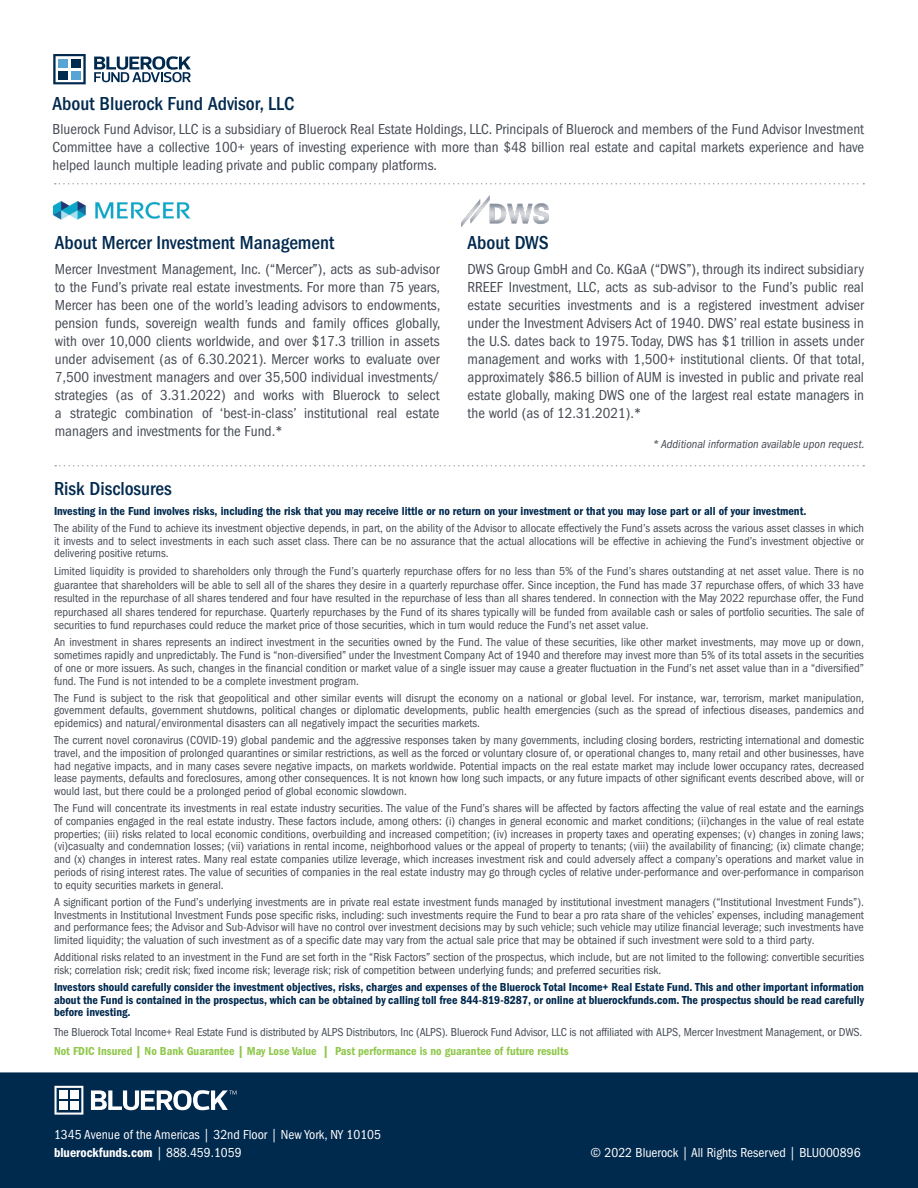
<style>
.page{position:relative;width:918px;height:1188px;background:#fff}
.page>*{position:absolute;margin:0;border:0;box-sizing:border-box;transform-origin:0 0}
.t1{font:500 condensed 19.5px "ITC Franklin Gothic Std";color:#00294e}
.t2{font:condensed 15px/18px "ITC Franklin Gothic Std";color:#464b54;text-align:justify}
.t3{font:condensed 13.5px "ITC Franklin Gothic Std";color:#fff}
.t4{font:13.5px "ITC Franklin Gothic Std Dm Cd";color:#fff}
.t5{font:condensed 12px/12.8px "ITC Franklin Gothic Std";color:#464b54;text-align:justify}
.t6{font:12px/12.8px "ITC Franklin Gothic Std Dm Cd";color:#00294e;text-align:justify}
.t7{font:12px "ITC Franklin Gothic Std Dm Cd";color:#90c84c}
.t8{font:italic condensed 12px "ITC Franklin Gothic Std";color:#464b54}
.s1{font-family:"ITC Franklin Gothic Std";font-stretch:condensed}
</style>
<div class="page">
<svg style="left:53px;top:54px;width:33px;height:30px"></svg>
<div style="left:58px;top:59px;width:10px;height:9px;background:#58a5d5"></div>
<div style="left:58px;top:71px;width:10px;height:8px;background:#00294e"></div>
<div style="left:71px;top:59px;width:9px;height:9px;background:#00294e"></div>
<div style="left:71px;top:71px;width:9px;height:8px;background:#58a5d5"></div>
<svg style="left:94px;top:56px;width:97px;height:26px"></svg>
<div style="left:0;top:1072px;width:918px;height:116px;background:#00294e"></div>
<svg style="left:55px;top:465px;width:809px;height:1px"></svg>
<svg style="left:55px;top:183px;width:809px;height:1px"></svg>
<img style="left:53px;top:202px;width:138px;height:18px">
<img style="left:461px;top:195px;width:87px;height:32px">
<svg style="left:55px;top:1086px;width:28px;height:29px"></svg>
<div style="left:59px;top:1090px;width:9px;height:9px;background:#fff"></div>
<div style="left:59px;top:1102px;width:9px;height:8px;background:#fff"></div>
<div style="left:70px;top:1090px;width:9px;height:9px;background:#fff"></div>
<div style="left:70px;top:1102px;width:9px;height:8px;background:#fff"></div>
<svg style="left:91px;top:1090px;width:145px;height:20px"></svg>
<p class="t1" style="left:53px;top:92px;width:243px">About Bluerock Fund Advisor, LLC</p>
<p class="t2" style="left:53px;top:121px;width:813px">Bluerock Fund Advisor, LLC is a subsidiary of Bluerock Real Estate Holdings, LLC. Principals of Bluerock and members of the Fund Advisor Investment Committee have a collective 100+ years of investing experience with more than $48 billion real estate and capital markets experience and have helped launch multiple leading private and public company platforms.</p>
<p class="t1" style="left:55px;top:232px;width:281px">About Mercer Investment Management</p>
<p class="t2" style="left:55px;top:260px;width:387px">Mercer Investment Management, Inc. (“Mercer”), acts as sub-advisor to the Fund’s private real estate investments. For more than 75 years, Mercer has been one of the world’s leading advisors to endowments, pension funds, sovereign wealth funds and family offices globally, with over 10,000 clients worldwide, and over $17.3 trillion in assets under advisement (as of 6.30.2021). Mercer works to evaluate over 7,500 investment managers and over 35,500 individual investments/ strategies (as of 3.31.2022) and works with Bluerock to select a strategic combination of ‘best-in-class’ institutional real estate managers and investments for the Fund.*</p>
<p class="t1" style="left:468px;top:232px;width:83px">About DWS</p>
<p class="t2" style="left:468px;top:260px;width:399px">DWS Group GmbH and Co. KGaA (“DWS”), through its indirect subsidiary RREEF Investment, LLC, acts as sub-advisor to the Fund’s public real estate securities investments and is a registered investment adviser under the Investment Advisers Act of 1940. DWS’ real estate business in the U.S. dates back to 1975. Today, DWS has $1 trillion in assets under management and works with 1,500+ institutional clients. Of that total, approximately $86.5 billion of AUM is invested in public and private real estate globally, making DWS one of the largest real estate managers in the world (as of 12.31.2021).*</p>
<p class="t8" style="left:653px;top:437px;width:213px">* Additional information available upon request.</p>
<p class="t1" style="left:54px;top:478px;width:119px">Risk Disclosures</p>
<p class="t6" style="left:54px;top:505px;width:754px">Investing in the Fund involves risks, including the risk that you may receive little or no return on your investment or that you may lose part or all of your investment.</p>
<p class="t5" style="left:54px;top:522px;width:812px">The ability of the Fund to achieve its investment objective depends, in part, on the ability of the Advisor to allocate effectively the Fund’s assets across the various asset classes in which it invests and to select investments in each such asset class. There can be no assurance that the actual allocations will be effective in achieving the Fund’s investment objective or delivering positive returns.</p>
<p class="t5" style="left:54px;top:565px;width:812px;line-height:13.5px">Limited liquidity is provided to shareholders only through the Fund’s quarterly repurchase offers for no less than 5% of the Fund’s shares outstanding at net asset value. There is no guarantee that shareholders will be able to sell all of the shares they desire in a quarterly repurchase offer. Since inception, the Fund has made 37 repurchase offers, of which 33 have resulted in the repurchase of all shares tendered and four have resulted in the repurchase of less than all shares tendered. In connection with the May 2022 repurchase offer, the Fund repurchased all shares tendered for repurchase. Quarterly repurchases by the Fund of its shares typically will be funded from available cash or sales of portfolio securities. The sale of securities to fund repurchases could reduce the market price of those securities, which in turn would reduce the Fund’s net asset value.</p>
<p class="t5" style="left:54px;top:636px;width:812px">An investment in shares represents an indirect investment in the securities owned by the Fund. The value of these securities, like other market investments, may move up or down, sometimes rapidly and unpredictably. The Fund is “non-diversified” under the Investment Company Act of 1940 and therefore may invest more than 5% of its total assets in the securities of one or more issuers. As such, changes in the financial condition or market value of a single issuer may cause a greater fluctuation in the Fund’s net asset value than in a “diversified” fund. The Fund is not intended to be a complete investment program.</p>
<p class="t5" style="left:54px;top:691px;width:812px">The Fund is subject to the risk that geopolitical and other similar events will disrupt the economy on a national or global level. For instance, war, terrorism, market manipulation, government defaults, government shutdowns, political changes or diplomatic developments, public health emergencies (such as the spread of infectious diseases, pandemics and epidemics) and natural/environmental disasters can all negatively impact the securities markets.</p>
<p class="t5" style="left:54px;top:734px;width:812px">The current novel coronavirus (COVID-19) global pandemic and the aggressive responses taken by many governments, including closing borders, restricting international and domestic travel, and the imposition of prolonged quarantines or similar restrictions, as well as the forced or voluntary closure of, or operational changes to, many retail and other businesses, have had negative impacts, and in many cases severe negative impacts, on markets worldwide. Potential impacts on the real estate market may include lower occupancy rates, decreased lease payments, defaults and foreclosures, among other consequences. It is not known how long such impacts, or any future impacts of other significant events described above, will or would last, but there could be a prolonged period of global economic slowdown.</p>
<p class="t5" style="left:54px;top:802px;width:812px">The Fund will concentrate its investments in real estate industry securities. The value of the Fund’s shares will be affected by factors affecting the value of real estate and the earnings of companies engaged in the real estate industry. These factors include, among others: (i) changes in general economic and market conditions; (ii)changes in the value of real estate properties; (iii) risks related to local economic conditions, overbuilding and increased competition; (iv) increases in property taxes and operating expenses; (v) changes in zoning laws; (vi)casualty and condemnation losses; (vii) variations in rental income, neighborhood values or the appeal of property to tenants; (viii) the availability of financing; (ix) climate change; and (x) changes in interest rates. Many real estate companies utilize leverage, which increases investment risk and could adversely affect a company’s operations and market value in periods of rising interest rates. The value of securities of companies in the real estate industry may go through cycles of relative under-performance and over-performance in comparison to equity securities markets in general.</p>
<p class="t5" style="left:54px;top:896px;width:812px">A significant portion of the Fund’s underlying investments are in private real estate investment funds managed by institutional investment managers (“Institutional Investment Funds”).<br>Investments in Institutional Investment Funds pose specific risks, including: such investments require the Fund to bear a pro rata share of the vehicles’ expenses, including management and performance fees; the Advisor and Sub-Advisor will have no control over investment decisions may by such vehicle; such vehicle may utilize financial leverage; such investments have limited liquidity; the valuation of such investment as of a specific date may vary from the actual sale price that may be obtained if such investment were sold to a third party.</p>
<p class="t5" style="left:54px;top:951px;width:812px">Additional risks related to an investment in the Fund are set forth in the “Risk Factors” section of the prospectus, which include, but are not limited to the following: convertible securities risk; correlation risk; credit risk; fixed income risk; leverage risk; risk of competition between underlying funds; and preferred securities risk.</p>
<p class="t6" style="left:54px;top:981px;width:812px">Investors should carefully consider the investment objectives, risks, charges and expenses of the Bluerock Total Income+ Real Estate Fund. This and other important information about the Fund is contained in the prospectus, which can be obtained by calling toll free 844-819-8287, or online at bluerockfunds.com. The prospectus should be read carefully before investing.</p>
<p class="t5" style="left:54px;top:1026px;width:810px">The Bluerock Total Income+ Real Estate Fund is distributed by ALPS Distributors, Inc (ALPS). Bluerock Fund Advisor, LLC is not affiliated with ALPS, Mercer Investment Management, or DWS.</p>
<p class="t7" style="left:54px;top:1044px;width:516px">Not FDIC Insured | No Bank Guarantee | May Lose Value | Past performance is no guarantee of future results</p>
<p class="t3" style="left:54px;top:1127px;width:329px">1345 Avenue of the Americas | 32nd Floor | New York, NY 10105</p>
<p class="t4" style="left:54px;top:1145px;width:189px">bluerockfunds.com <span class="s1">| 888.459.1059</span></p>
<p class="t3" style="left:591px;top:1145px;width:271px">© 2022 Bluerock | All Rights Reserved | BLU000896</p>
</div>
